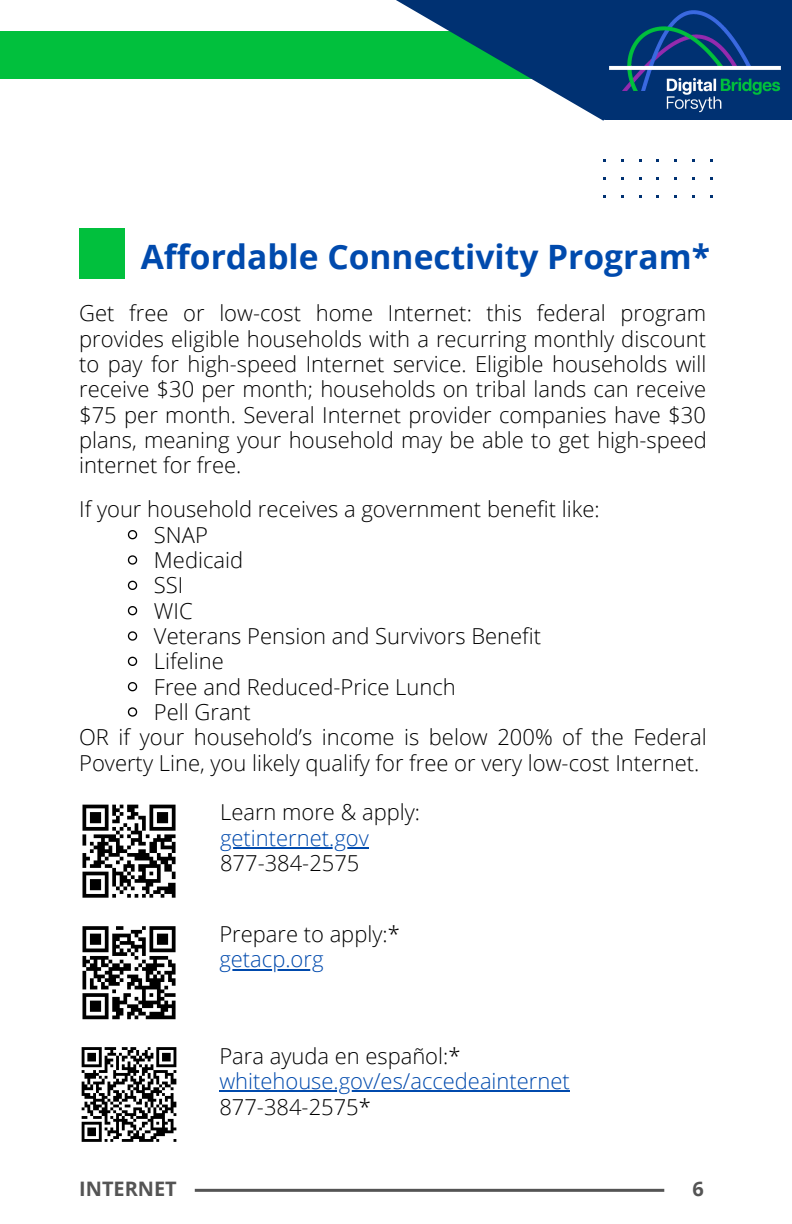
<style>
.page{position:relative;width:792px;height:1224px;background:#fff}
.page>*{position:absolute;margin:0;border:0;box-sizing:border-box;transform-origin:0 0}
.t1{font:700 33.6px "Open Sans";color:#004aad}
.t2{font:300 22px/25.4px "Open Sans";color:#000;text-align:justify}
.t3{font:300 22px "Open Sans";color:#004aad}
.t4{font:700 20px "Open Sans";color:#545454}
</style>
<div class="page">
<div style="left:79px;top:229px;width:46px;height:50px;background:#01c03d"></div>
<hr style="left:195px;top:1189px;width:469px;height:3px;background:#545454">
<svg style="left:82px;top:805px;width:94px;height:93px"></svg>
<svg style="left:82px;top:926px;width:94px;height:93px"></svg>
<hr style="left:146px;top:1016px;width:30px;height:3px;background:#000">
<svg style="left:127px;top:530px;width:11px;height:10px"></svg>
<svg style="left:127px;top:555px;width:11px;height:10px"></svg>
<svg style="left:127px;top:580px;width:11px;height:10px"></svg>
<svg style="left:127px;top:606px;width:11px;height:10px"></svg>
<svg style="left:127px;top:631px;width:11px;height:10px"></svg>
<svg style="left:127px;top:656px;width:11px;height:10px"></svg>
<svg style="left:127px;top:682px;width:11px;height:10px"></svg>
<svg style="left:127px;top:707px;width:11px;height:10px"></svg>
<svg style="left:81px;top:1047px;width:96px;height:95px"></svg>
<div style="left:0;top:32px;width:621px;height:47px;background:#01c03d"></div>
<svg style="left:396px;top:0;width:208px;height:121px"></svg>
<div style="left:604px;top:0;width:188px;height:120px;background:#003172"></div>
<img style="left:603px;top:5px;width:178px;height:111px">
<hr style="left:219px;top:969px;width:104px;height:1px;background:#004aad">
<hr style="left:220px;top:847px;width:149px;height:2px;background:#004aad">
<hr style="left:219px;top:1091px;width:351px;height:1px;background:#004aad">
<p class="t1" style="left:141px;top:233px;width:571px">Affordable Connectivity Program*</p>
<p class="t2" style="left:79px;top:300px;width:629px">Get free or low-cost home Internet: this federal program provides eligible households with a recurring monthly discount to pay for high-speed Internet service. Eligible households will receive $30 per month; households on tribal lands can receive $75 per month. Several Internet provider companies have $30 plans, meaning your household may be able to get high-speed internet for free.</p>
<p class="t2" style="left:79px;top:496px;width:522px">If your household receives a government benefit like:</p>
<p class="t2" style="left:154px;top:521px;width:55px">SNAP</p>
<p class="t2" style="left:154px;top:547px;width:91px">Medicaid</p>
<p class="t2" style="left:154px;top:572px;width:31px">SSI</p>
<p class="t2" style="left:154px;top:597px;width:40px">WIC</p>
<p class="t2" style="left:154px;top:623px;width:389px">Veterans Pension and Survivors Benefit</p>
<p class="t2" style="left:154px;top:648px;width:71px">Lifeline</p>
<p class="t2" style="left:154px;top:673px;width:303px">Free and Reduced-Price Lunch</p>
<p class="t2" style="left:154px;top:699px;width:98px">Pell Grant</p>
<p class="t2" style="left:79px;top:724px;width:629px">OR if your household’s income is below 200% of the Federal<br>Poverty Line, you likely qualify for free or very low-cost Internet.</p>
<p class="t2" style="left:220px;top:799px;width:201px">Learn more &amp; apply:</p>
<p class="t3" style="left:220px;top:822px;width:150px">getinternet.gov</p>
<p class="t2" style="left:220px;top:850px;width:141px">877-384-2575</p>
<p class="t2" style="left:219px;top:921px;width:182px">Prepare to apply:*</p>
<p class="t3" style="left:219px;top:944px;width:106px">getacp.org</p>
<p class="t2" style="left:219px;top:1043px;width:242px">Para ayuda en español:*</p>
<p class="t3" style="left:219px;top:1066px;width:352px">whitehouse.gov/es/accedeainternet</p>
<p class="t2" style="left:219px;top:1094px;width:153px">877-384-2575*</p>
<p class="t4" style="left:79px;top:1175px;width:99px">INTERNET</p>
<p class="t4" style="left:693px;top:1174px;width:13px">6</p>
</div>
